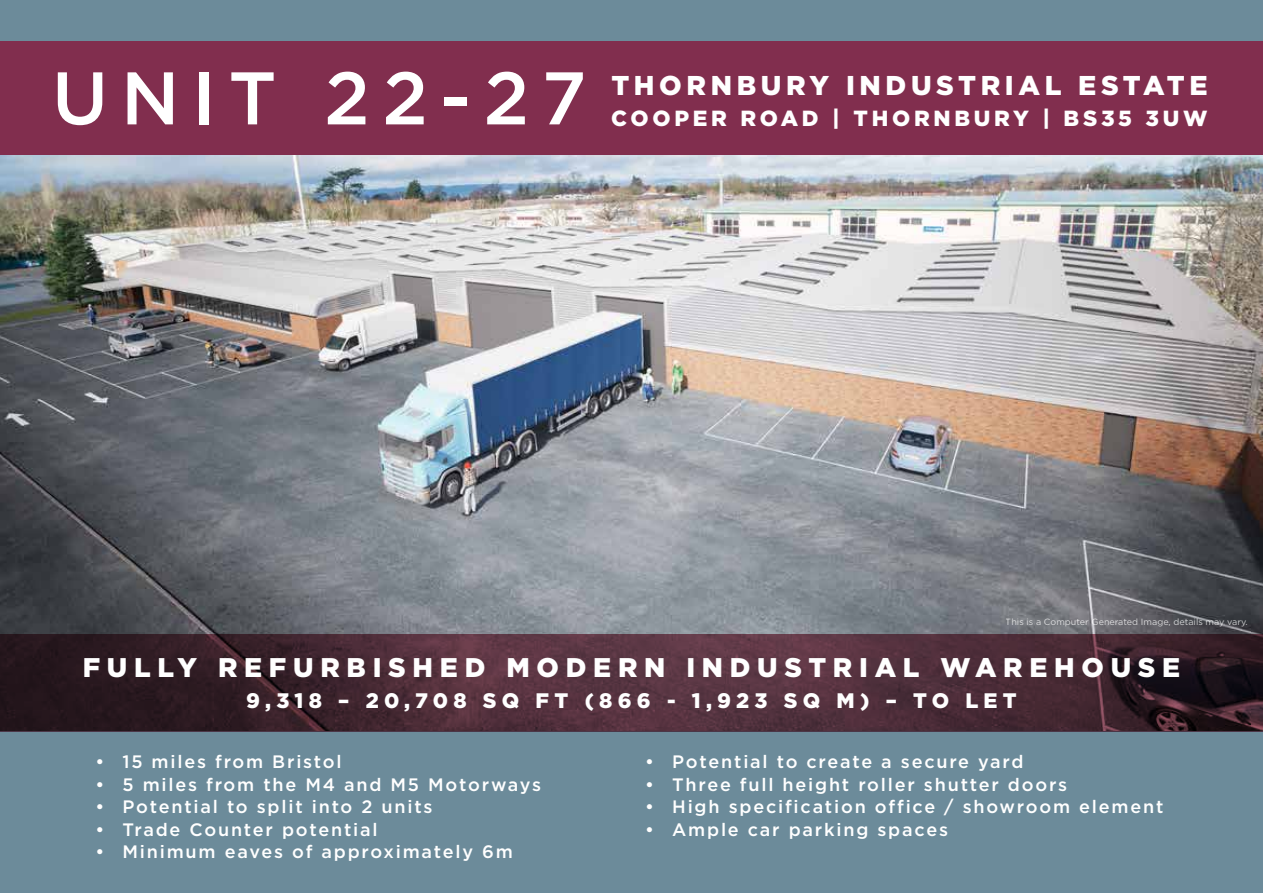
<style>
.page{position:relative;width:1263px;height:893px;background:#fff}
.page>*{position:absolute;margin:0;border:0;box-sizing:border-box;transform-origin:0 0}
.t1{font:500 74.4px "Gotham";letter-spacing:.17em;color:#fff}
.t2{font:900 27.15px "Gotham";letter-spacing:.17em;color:#fff}
.t3{font:900 27px "Gotham";letter-spacing:.25em;color:#fff}
.t4{font:900 21.9px "Gotham";letter-spacing:.17em;color:#fff}
.t5{font:900 21px "Gotham";letter-spacing:.25em;color:#fff}
.t6{font:500 18px "Gotham";letter-spacing:.1em;color:#fff}
.t7{font:9px "Gotham";color:#fff}
</style>
<div class="page">
<img style="left:0;top:155px;width:1263px;height:479px">
<div style="left:0;top:0;width:1263px;height:110px;background:#6c8b9a"></div>
<div style="left:0;top:731px;width:1263px;height:162px;background:#6c8b9a"></div>
<div style="left:0;top:41px;width:1263px;height:114px;background:#812e4e"></div>
<svg style="left:0;top:634px;width:1263px;height:97px;background:#442832"></svg>
<h1 class="t1" style="left:52px;top:49px;width:536px">Unit 22-27</h1>
<h2 class="t2" style="left:611px;top:67px;width:488px">THORNBURY INDUST RI AL EST</h2>
<h2 class="t2" style="left:1143px;top:67px;width:66px">ATE</h2>
<p class="t4" style="left:611px;top:103px;width:598px">COOPER ROAD | THORNBURY | BS35 3UW</p>
<p class="t7" style="left:1006px;top:616px;width:244px">This is a Computer Generated Image, details may vary.</p>
<h3 class="t3" style="left:83px;top:648px;width:1099px">FULLY REFURBIS HED MODERN INDUST RI AL WAREHOUSE</h3>
<p class="t5" style="left:246px;top:686px;width:306px">9,318 – 20,708 SQ FT</p>
<p class="t5" style="left:585px;top:686px;width:434px">(866 - 1,923 SQ M ) – TO LE T</p>
<p class="t6" style="left:95px;top:750px;width:248px">• 15 miles from Bristol</p>
<p class="t6" style="left:95px;top:772px;width:447px">• 5 miles from the M4 and M5 Motorways</p>
<p class="t6" style="left:95px;top:795px;width:339px">• Potential to split into 2 units</p>
<p class="t6" style="left:95px;top:817px;width:284px">• Trade Counter potential</p>
<p class="t6" style="left:95px;top:840px;width:419px">• Minimum eaves of approximately 6m</p>
<p class="t6" style="left:645px;top:750px;width:380px">• Potential to create a secure yard</p>
<p class="t6" style="left:645px;top:772px;width:424px">• Three full height roller shutter doors</p>
<p class="t6" style="left:645px;top:795px;width:520px">• High specification office / showroom element</p>
<p class="t6" style="left:645px;top:817px;width:304px">• Ample car parking spaces</p>
</div>
